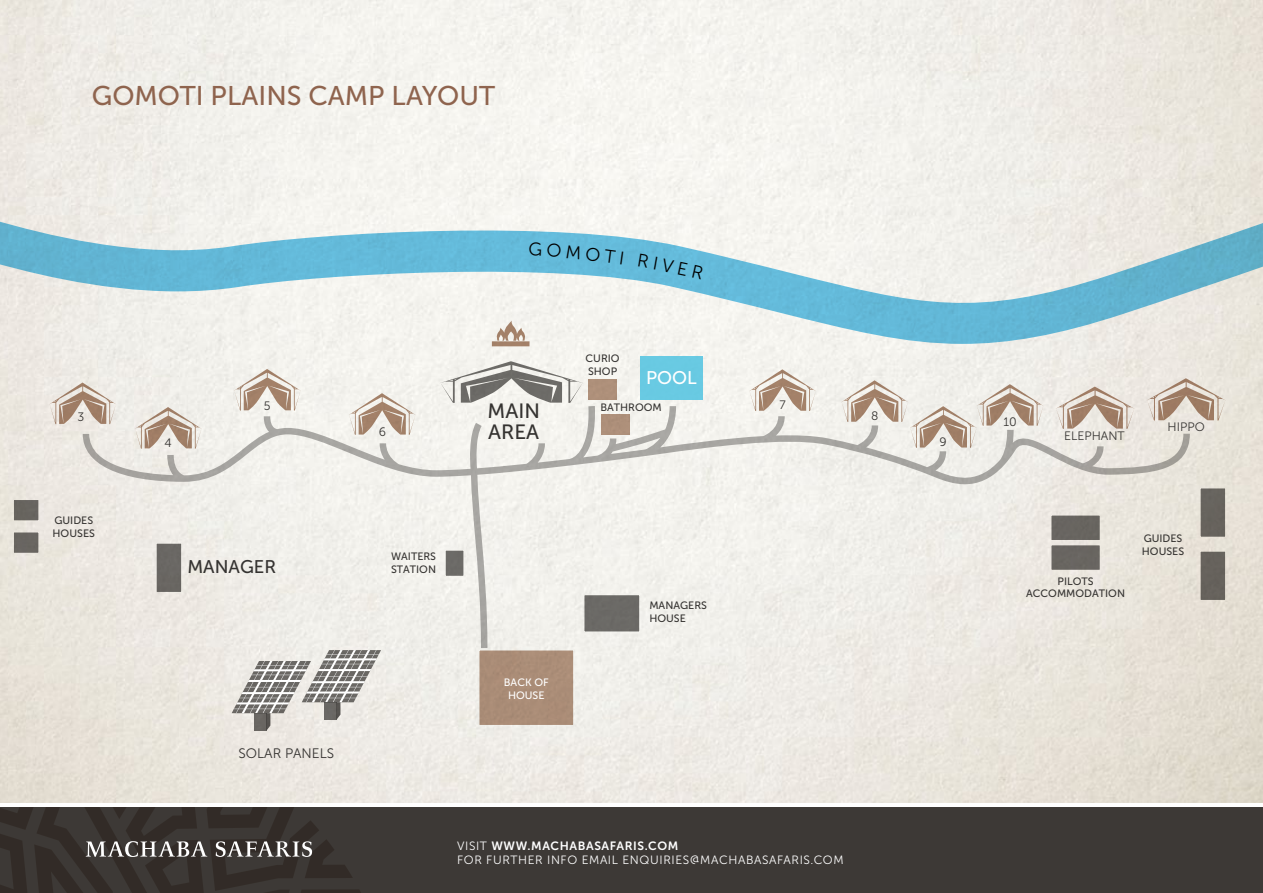
<style>
.page{position:relative;width:1263px;height:893px;background:#fff}
.page>*{position:absolute;margin:0;border:0;box-sizing:border-box;transform-origin:0 0}
.t1{font:27px "Museo Sans 500";color:#8f644e}
.t2{font:20.55px/20.5px "Museo Sans 500";color:#353331}
.t3{font:18.3px "Museo Sans 500";color:#353331}
.t4{font:18.3px "Museo Sans 500";color:#fff}
.t5{font:13.65px "Museo Sans 300";color:#353331}
.t6{font:12.15px "Museo Sans 300";color:#353331}
.t7{font:12px "Museo Sans 300";letter-spacing:.05em;color:#fff}
.t8{font:12px "Museo Sans 700";letter-spacing:.05em;color:#fff}
.t9{font:10.65px/12.8px "Museo Sans 500";color:#353331}
.t10{font:10.65px/12.8px "Museo Sans 500";color:#fff;text-align:center}
.s1{font-family:"Museo Sans 300"}
</style>
<div class="page">
<div style="left:0;top:808px;width:1263px;height:85px;background:#3d3936"></div>
<svg style="left:0;top:808px;width:361px;height:85px"></svg>
<img style="left:0;top:0;width:1263px;height:802px">
<svg style="left:49px;top:382px;width:68px;height:42px;background:#d4c6bb"></svg>
<svg style="left:0;top:209px;width:1263px;height:135px;fill:#efede8"></svg>
<svg style="left:497px;top:321px;width:28px;height:20px"></svg>
<div style="left:492px;top:341px;width:37px;height:5px;background:#a48169"></div>
<svg style="left:1146px;top:378px;width:80px;height:42px;background:#cfc0b3"></svg>
<svg style="left:1055px;top:387px;width:80px;height:19px;background:#d9cdc3"></svg>
<svg style="left:749px;top:369px;width:67px;height:37px"></svg>
<svg style="left:841px;top:380px;width:203px;height:26px;background:#e1dad2"></svg>
<svg style="left:439px;top:361px;width:145px;height:42px"></svg>
<div style="left:640px;top:356px;width:63px;height:44px;background:#68cae2"></div>
<div style="left:588px;top:380px;width:29px;height:20px;background:#ae907a"></div>
<div style="left:13px;top:499px;width:26px;height:22px;background:#67645f"></div>
<div style="left:12px;top:498px;width:29px;height:24px;border:2px solid #fff"></div>
<div style="left:13px;top:531px;width:26px;height:23px;background:#696561"></div>
<div style="left:12px;top:530px;width:29px;height:25px;border:2px solid #fff"></div>
<div style="left:478px;top:649px;width:96px;height:77px;background:#aa8d77"></div>
<div style="left:477px;top:648px;width:98px;height:79px;border:2px solid #fff"></div>
<div style="left:1199px;top:551px;width:27px;height:50px;background:#67625d"></div>
<div style="left:1198px;top:550px;width:29px;height:52px;border:2px solid #fff"></div>
<div style="left:1199px;top:487px;width:27px;height:51px;background:#67635e"></div>
<div style="left:1198px;top:486px;width:29px;height:53px;border:2px solid #fff"></div>
<svg style="left:228px;top:648px;width:156px;height:82px;background:#c4c1bd"></svg>
<svg style="left:233px;top:369px;width:68px;height:37px"></svg>
<svg style="left:348px;top:393px;width:68px;height:13px"></svg>
<svg style="left:83px;top:406px;width:1107px;height:242px;background:#e7e5df"></svg>
<svg style="left:529px;top:242px;width:12px;height:14px"></svg>
<svg style="left:547px;top:243px;width:14px;height:15px"></svg>
<svg style="left:567px;top:245px;width:13px;height:14px"></svg>
<svg style="left:586px;top:247px;width:37px;height:17px"></svg>
<div style="left:638px;top:254px;width:66px;height:25px;background:#64bbdb"></div>
<h1 class="t1" style="left:92px;top:81px;width:405px">GOMOTI PLAINS CAMP LAYOUT</h1>
<p class="t6" style="left:78px;top:410px;width:8px">3</p>
<p class="t9" style="left:53px;top:514px;width:44px">GUIDES<br>HOUSES</p>
<p class="t6" style="left:165px;top:436px;width:9px">4</p>
<p class="t6" style="left:264px;top:399px;width:8px">5</p>
<h3 class="t3" style="left:187px;top:557px;width:90px">MANAGER</h3>
<p class="t5" style="left:238px;top:746px;width:97px">SOLAR PANELS</p>
<p class="t6" style="left:379px;top:425px;width:9px">6</p>
<p class="t9" style="left:391px;top:550px;width:47px">WAITERS<br>STATION</p>
<h2 class="t2" style="left:487px;top:401px;width:54px">MAIN<br>AREA</h2>
<p class="t9" style="left:585px;top:352px;width:36px">CURIO<br>SHOP</p>
<h3 class="t4" style="left:646px;top:368px;width:52px">POOL</h3>
<p class="t9" style="left:600px;top:401px;width:63px">BATHROOM</p>
<p class="t10" style="left:504px;top:676px;width:46px">BACK OF<br>HOUSE</p>
<p class="t9" style="left:649px;top:599px;width:59px">MANAGERS<br>HOUSE</p>
<p class="t6" style="left:779px;top:398px;width:8px">7</p>
<p class="t6" style="left:871px;top:409px;width:9px">8</p>
<p class="t8" style="left:457px;top:839px;width:223px"><span class="s1">VISIT</span> WWW.MACHABASAFARIS.COM</p>
<p class="t7" style="left:457px;top:853px;width:388px">FOR FURTHER INFO EMAIL ENQUIRIES@MACHABASAFARIS.COM</p>
<p class="t6" style="left:939px;top:435px;width:9px">9</p>
<p class="t6" style="left:1003px;top:415px;width:15px">10</p>
<p class="t6" style="left:1064px;top:429px;width:62px">ELEPHANT</p>
<p class="t6" style="left:1167px;top:420px;width:39px">HIPPO</p>
<p class="t9" style="left:1026px;top:574px;width:100px;text-align:center">PILOTS<br>ACCOMMODATION</p>
<p class="t9" style="left:1142px;top:532px;width:44px">GUIDES<br>HOUSES</p>
</div>
